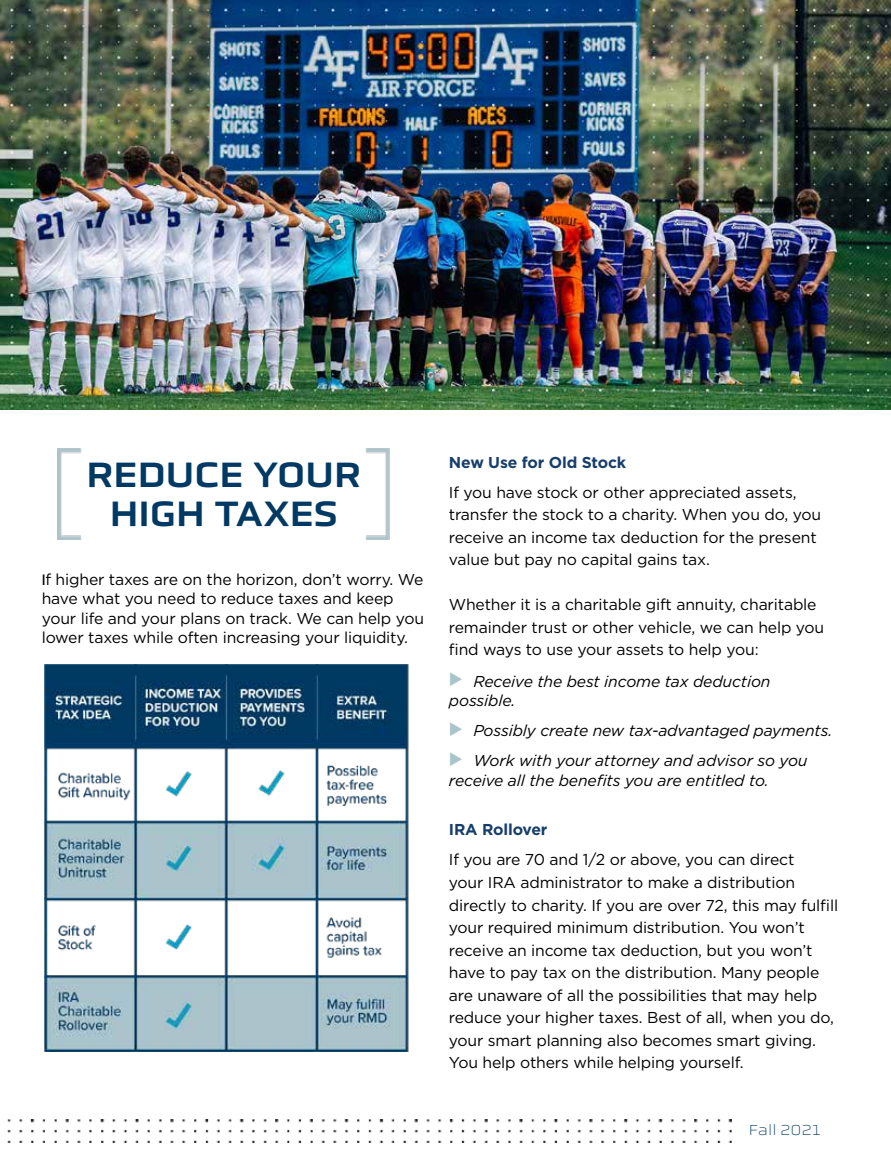
<style>
.page{position:relative;width:891px;height:1175px;background:#fff}
.page>*{position:absolute;margin:0;border:0;box-sizing:border-box;transform-origin:0 0}
.t1{font:500 36px/39px "Obvia Expanded";color:#003963;text-align:center}
.t2{font:15.75px/22.5px "Gotham";letter-spacing:-.01em;color:#000}
.t3{font:italic 15.75px/19.5px "Gotham";letter-spacing:-.01em;color:#000}
.t4{font:700 15.75px "Gotham";letter-spacing:-.01em;color:#173e6b}
.t5{font:100 15px "Obvia Expanded";letter-spacing:.005em;color:#003963}
.s1{font-family:"Proxima Nova";font-weight:500}
.s2{color:#a9c4cb}
</style>
<div class="page">
<img style="left:58px;top:448px;width:332px;height:91px">
<img style="left:0;top:0;width:891px;height:410px">
<img style="left:7px;top:1119px;width:725px;height:23px">
<img style="left:45px;top:665px;width:364px;height:386px">
<h1 class="t1" style="left:86px;top:455px;width:276px">REDUCE YOUR<br>HIGH TAXES</h1>
<p class="t2" style="left:42px;top:569px;width:384px;line-height:19.5px"><span class="s1">I</span>f higher taxes are on the horizon, don’t worry. We have what you need to reduce taxes and keep your life and your plans on track. We can help you lower taxes while often increasing your liquidity.</p>
<p class="t4" style="left:449px;top:452px;width:179px">New Use for Old Stock</p>
<p class="t2" style="left:449px;top:480px;width:374px">If you have stock or other appreciated assets, transfer the stock to a charity. When you do, you receive an income tax deduction for the present value but pay no capital gains tax.</p>
<p class="t2" style="left:449px;top:593px;width:377px">Whether it is a charitable gift annuity, charitable remainder trust or other vehicle, we can help you find ways to use your assets to help you:</p>
<p class="t3" style="left:449px;top:671px;width:323px"><span class="s2">◆</span> Receive the best income tax deduction possible.</p>
<p class="t3" style="left:449px;top:720px;width:385px"><span class="s2">◆</span> Possibly create new tax-advantaged payments.</p>
<p class="t3" style="left:449px;top:750px;width:360px"><span class="s2">◆</span> Work with your attorney and advisor so you receive all the benefits you are entitled to.</p>
<p class="t4" style="left:449px;top:819px;width:100px">IRA Rollover</p>
<p class="t2" style="left:449px;top:848px;width:391px">If you are 70 and 1/2 or above, you can direct<br>your IRA administrator to make a distribution directly to charity. If you are over 72, this may fulfill your required minimum distribution. You won’t receive an income tax deduction, but you won’t have to pay tax on the distribution. Many people are unaware of all the possibilities that may help reduce your higher taxes. Best of all, when you do, your smart planning also becomes smart giving.<br>You help others while helping yourself.</p>
<p class="t5" style="left:749px;top:1121px;width:74px">Fall 2021</p>
</div>
